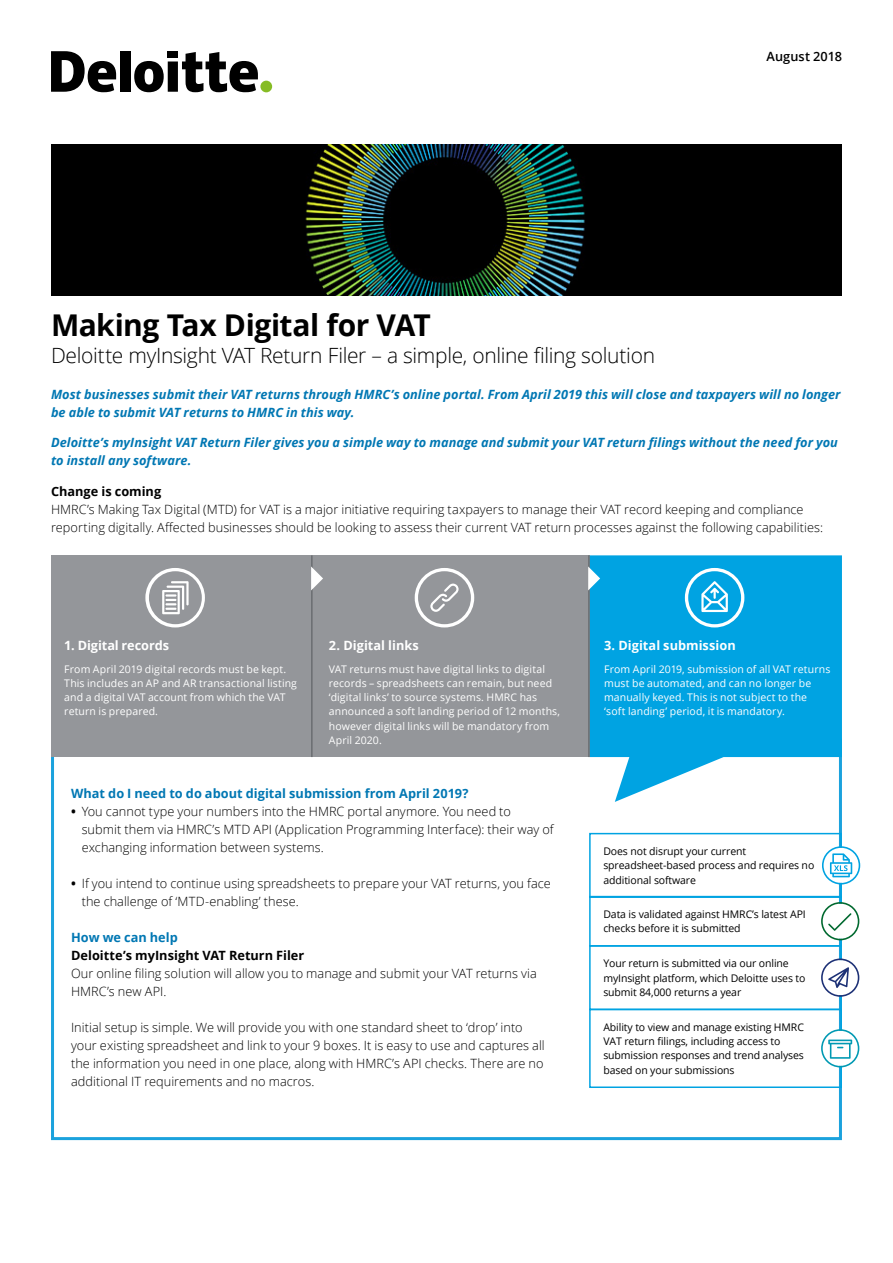
<style>
.page{position:relative;width:893px;height:1263px;background:#fff}
.page>*{position:absolute;margin:0;border:0;box-sizing:border-box;transform-origin:0 0}
.COVER_TITLE{font:700 30px "Open Sans";letter-spacing:-.015em;color:#000}
.Introduction__14_18p{font:300 21px "Open Sans";letter-spacing:-.015em;color:#000}
.Body_copy__8_5_12pt{font:300 12.75px/18px "Open Sans";letter-spacing:.005em;color:#000}
.Introduction_small{font:italic 700 12.75px/18px "Open Sans";color:#0077b3}
.Subhead_A__8_5_12pt{font:700 12.75px "Open Sans";letter-spacing:.005em;color:#0077b3}
.Footnote__7_9_5pt{font:700 12.75px "Open Sans";color:#fff}
.Subhead_B__8_5_12pt{font:700 12.75px "Open Sans";color:#000}
.Body_copy__8_5_12pt-2{font:600 12.75px "Open Sans";letter-spacing:.005em;color:#000}
.Smaller_Text{font:10.5px/14.2px "Open Sans";letter-spacing:.01em;color:#fff}
.Folio_Left_pg__7_9_5{font:10.5px/14.2px "Open Sans";letter-spacing:-.01em;color:#000}
.s1{font-weight:700}
</style>
<div class="page">
<img style="left:51px;top:144px;width:791px;height:151px">
<div style="left:260px;top:81px;width:12px;height:11px;background:#86bc25;border-radius:50%"></div>
<div style="left:120px;top:51px;width:10px;height:41px;background:#000"></div>
<div style="left:168px;top:51px;width:10px;height:7px;background:#000"></div>
<svg style="left:134px;top:52px;width:124px;height:40px"></svg>
<svg style="left:51px;top:51px;width:65px;height:41px"></svg>
<div style="left:51px;top:555px;width:265px;height:202px;background:#94969a"></div>
<div style="left:312px;top:555px;width:278px;height:202px;background:#94969a"></div>
<svg style="left:590px;top:555px;width:252px;height:247px;background:#26b0e6"></svg>
<div style="left:415px;top:568px;width:59px;height:59px;background:#fff;border-radius:50%"></div>
<svg style="left:418px;top:571px;width:53px;height:53px"></svg>
<div style="left:685px;top:568px;width:59px;height:59px;background:#fff;border-radius:50%"></div>
<svg style="left:688px;top:571px;width:53px;height:53px"></svg>
<div style="left:145px;top:568px;width:60px;height:59px;background:#fff;border-radius:50%"></div>
<svg style="left:149px;top:571px;width:53px;height:53px"></svg>
<div style="left:589px;top:833px;width:253px;height:65px;border:2px solid #00a3e2"></div>
<div style="left:589px;top:945px;width:253px;height:65px;border:2px solid #00a3e2"></div>
<div style="left:589px;top:1009px;width:253px;height:79px;border:2px solid #00a3e2"></div>
<svg style="left:822px;top:846px;width:38px;height:38px"></svg>
<svg style="left:821px;top:902px;width:38px;height:38px"></svg>
<svg style="left:821px;top:1029px;width:38px;height:38px"></svg>
<svg style="left:821px;top:958px;width:38px;height:39px"></svg>
<hr style="left:311px;top:555px;width:2px;height:202px;background:#6a6d71">
<hr style="left:588px;top:555px;width:2px;height:202px;background:#6a6d71">
<svg style="left:311px;top:566px;width:12px;height:24px"></svg>
<svg style="left:588px;top:566px;width:12px;height:24px"></svg>
<p class="Body_copy__8_5_12pt-2" style="left:767px;top:47px;width:77px">August 2018</p>
<p class="COVER_TITLE" style="left:51px;top:303px;width:381px">Making Tax Digital for VAT</p>
<p class="Introduction__14_18p" style="left:51px;top:340px;width:606px">Deloitte myInsight VAT Return Filer – a simple, online filing solution</p>
<p class="Introduction_small" style="left:51px;top:385px;width:791px">Most businesses submit their VAT returns through HMRC’s online portal. From April 2019 this will close and taxpayers will no longer be able to submit VAT returns to HMRC in this way.</p>
<p class="Introduction_small" style="left:51px;top:433px;width:788px">Deloitte’s myInsight VAT Return Filer gives you a simple way to manage and submit your VAT return filings without the need for you to install any software.</p>
<p class="Subhead_B__8_5_12pt" style="left:51px;top:482px;width:112px">Change is coming</p>
<p class="Body_copy__8_5_12pt" style="left:51px;top:500px;width:774px">HMRC’s Making Tax Digital (MTD) for VAT is a major initiative requiring taxpayers to manage their VAT record keeping and compliance reporting digitally. Affected businesses should be looking to assess their current VAT return processes against the following capabilities:</p>
<p class="Footnote__7_9_5pt" style="left:64px;top:636px;width:106px">1. Digital records</p>
<p class="Smaller_Text" style="left:64px;top:661px;width:234px">From April 2019 digital records must be kept.<br>This includes an AP and AR transactional listing and a digital VAT account from which the VAT return is prepared.</p>
<p class="Footnote__7_9_5pt" style="left:329px;top:636px;width:92px">2. Digital links</p>
<p class="Smaller_Text" style="left:329px;top:661px;width:233px">VAT returns must have digital links to digital records – spreadsheets can remain, but need ‘digital links’ to source systems. HMRC has announced a soft landing period of 12 months, however digital links will be mandatory from April 2020.</p>
<p class="Subhead_A__8_5_12pt" style="left:71px;top:784px;width:399px">What do I need to do about digital submission from April 2019?</p>
<p class="Body_copy__8_5_12pt" style="left:82px;top:802px;width:473px;text-indent:-11px"><span class="s1">•</span> You cannot type your numbers into the HMRC portal anymore. You need to submit them via HMRC’s MTD API (Application Programming Interface): their way of exchanging information between systems.</p>
<p class="Body_copy__8_5_12pt" style="left:82px;top:874px;width:471px;text-indent:-11px"><span class="s1">•</span> If you intend to continue using spreadsheets to prepare your VAT returns, you face the challenge of ‘MTD‑enabling’ these.</p>
<p class="Subhead_A__8_5_12pt" style="left:71px;top:928px;width:108px">How we can help</p>
<p class="Subhead_B__8_5_12pt" style="left:71px;top:946px;width:235px">Deloitte’s myInsight VAT Return Filer</p>
<p class="Body_copy__8_5_12pt" style="left:71px;top:964px;width:467px">Our online filing solution will allow you to manage and submit your VAT returns via<br>HMRC’s new API.</p>
<p class="Body_copy__8_5_12pt" style="left:71px;top:1018px;width:475px">Initial setup is simple. We will provide you with one standard sheet to ‘drop’ into your existing spreadsheet and link to your 9 boxes. It is easy to use and captures all the information you need in one place, along with HMRC’s API checks. There are no additional IT requirements and no macros.</p>
<p class="Footnote__7_9_5pt" style="left:604px;top:636px;width:133px">3. Digital submission</p>
<p class="Smaller_Text" style="left:604px;top:661px;width:228px">From April 2019, submission of all VAT returns must be automated, and can no longer be manually keyed. This is not subject to the ‘soft landing’ period, it is mandatory.</p>
<p class="Folio_Left_pg__7_9_5" style="left:603px;top:844px;width:212px">Does not disrupt your current spreadsheet‑based process and requires no additional software</p>
<p class="Folio_Left_pg__7_9_5" style="left:603px;top:907px;width:204px">Data is validated against HMRC’s latest API checks before it is submitted</p>
<p class="Folio_Left_pg__7_9_5" style="left:603px;top:956px;width:204px">Your return is submitted via our online myInsight platform, which Deloitte uses to submit 84,000 returns a year</p>
<p class="Folio_Left_pg__7_9_5" style="left:603px;top:1020px;width:202px">Ability to view and manage existing HMRC VAT return filings, including access to submission responses and trend analyses based on your submissions</p>
</div>
